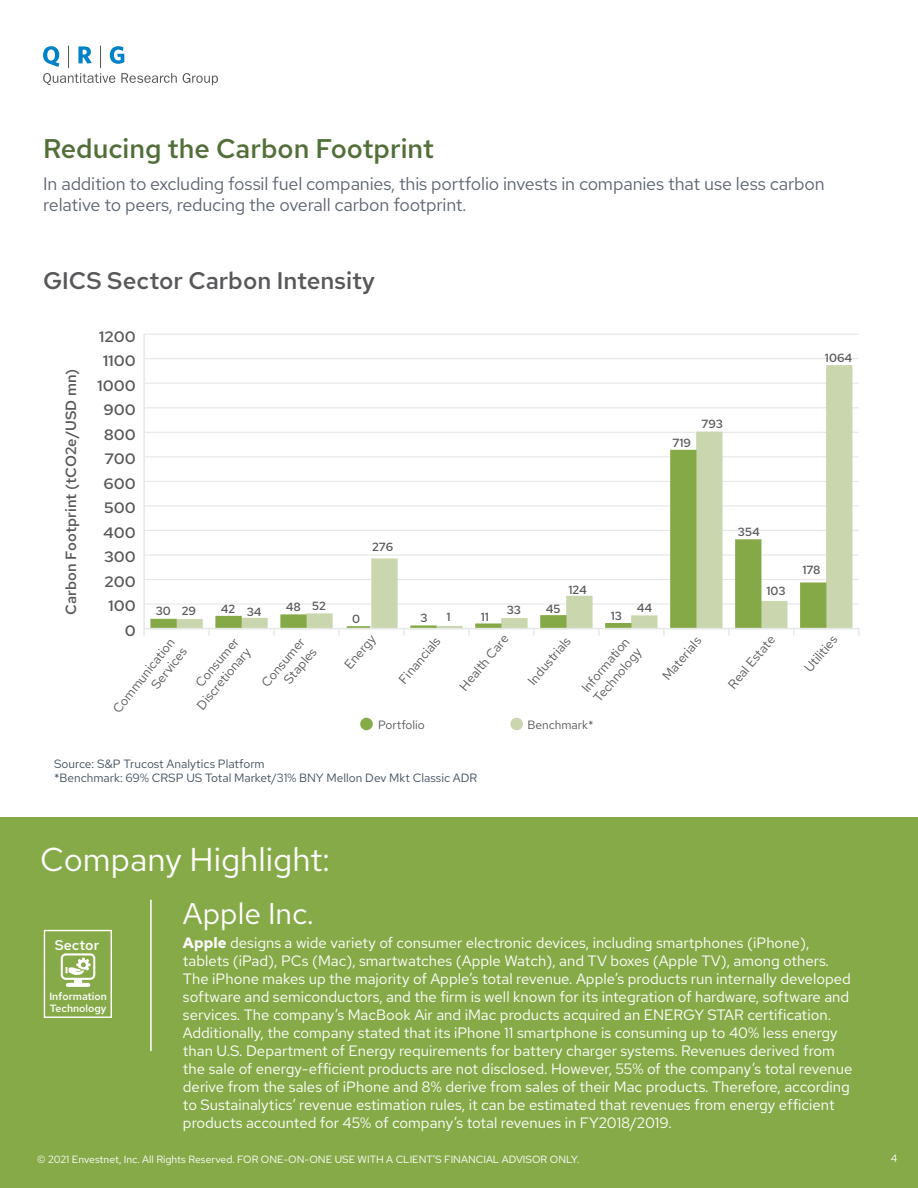
<style>
.page{position:relative;width:918px;height:1188px;background:#fff}
.page>*{position:absolute;margin:0;border:0;box-sizing:border-box;transform-origin:0 0}
.t1{font:33px "Red Hat Text";color:#fff}
.t2{font:30px "Red Hat Text";color:#fff}
.t3{font:500 27px "Red Hat Text";color:#526f39}
.t4{font:500 24px "Red Hat Text";color:#57585a}
.t5{font:18px/21px "Red Hat Text";letter-spacing:-.01em;color:#5e6673}
.t6{font:15px/18px "Red Hat Text";color:#fff}
.t7{font:500 15px "Red Hat Text";color:#57585a;scale:1.08 1}
.t8{font:500 14.85px "Red Hat Text";color:#58595b}
.t9{font:500 14.1px "Red Hat Text";letter-spacing:.005em;color:#fff}
.t10{font:12.9px/15.5px "Red Hat Text";color:#57585a;text-align:right}
.t11{font:12px "Red Hat Text";color:#404f5e}
.t12{font:12px "Red Hat Text";color:#57585a}
.t13{font:500 11.85px "Red Hat Text";color:#57585a}
.t14{font:10.5px "Red Hat Text";color:#fff}
.t15{font:500 10.5px/12px "Red Hat Text";color:#fff}
.s1{font-weight:700}
</style>
<div class="page">
<svg style="left:183px;top:73px;width:35px;height:12px"></svg>
<svg style="left:43px;top:46px;width:134px;height:39px"></svg>
<svg style="left:143px;top:629px;width:2px;height:6px"></svg>
<svg style="left:208px;top:629px;width:2px;height:6px"></svg>
<svg style="left:273px;top:629px;width:2px;height:6px"></svg>
<svg style="left:338px;top:629px;width:2px;height:6px"></svg>
<svg style="left:403px;top:629px;width:2px;height:6px"></svg>
<svg style="left:468px;top:629px;width:2px;height:6px"></svg>
<svg style="left:533px;top:629px;width:2px;height:6px"></svg>
<svg style="left:598px;top:629px;width:2px;height:6px"></svg>
<svg style="left:663px;top:629px;width:2px;height:6px"></svg>
<svg style="left:728px;top:629px;width:2px;height:6px"></svg>
<svg style="left:793px;top:629px;width:2px;height:6px"></svg>
<hr style="left:143px;top:334px;width:2px;height:295px;background:#e6e7e9">
<hr style="left:144px;top:603px;width:715px;height:2px;background:#e6e7e9">
<hr style="left:144px;top:579px;width:715px;height:1px;background:#e6e7e9">
<hr style="left:144px;top:554px;width:715px;height:2px;background:#e6e7e9">
<hr style="left:144px;top:530px;width:715px;height:1px;background:#e6e7e9">
<hr style="left:144px;top:505px;width:715px;height:1px;background:#e6e7e9">
<hr style="left:144px;top:481px;width:715px;height:1px;background:#e6e7e9">
<hr style="left:144px;top:456px;width:715px;height:1px;background:#e6e7e9">
<hr style="left:144px;top:432px;width:715px;height:1px;background:#e6e7e9">
<hr style="left:144px;top:407px;width:715px;height:1px;background:#e6e7e9">
<hr style="left:144px;top:383px;width:715px;height:1px;background:#e6e7e9">
<hr style="left:144px;top:358px;width:715px;height:1px;background:#e6e7e9">
<hr style="left:144px;top:334px;width:715px;height:1px;background:#e6e7e9">
<div style="left:176px;top:619px;width:27px;height:10px;background:#cad6ad"></div>
<div style="left:241px;top:618px;width:27px;height:11px;background:#cad6ad"></div>
<div style="left:306px;top:613px;width:27px;height:16px;background:#cad6ad;border:3px solid #cad6ad"></div>
<div style="left:371px;top:558px;width:27px;height:71px;background:#cad6ad;border:3px solid #cad6ad"></div>
<div style="left:436px;top:626px;width:27px;height:3px;border:3px solid #cad6ad"></div>
<div style="left:501px;top:618px;width:27px;height:11px;background:#cad6ad"></div>
<div style="left:566px;top:596px;width:27px;height:33px;background:#cad6ad;border:3px solid #cad6ad"></div>
<div style="left:631px;top:615px;width:27px;height:14px;background:#cad6ad;border:3px solid #cad6ad"></div>
<div style="left:696px;top:432px;width:27px;height:197px;background:#cad6ad;border:3px solid #cad6ad"></div>
<div style="left:761px;top:601px;width:26px;height:28px;background:#cad6ad"></div>
<div style="left:826px;top:365px;width:26px;height:264px;background:#cad6ad"></div>
<svg style="left:150px;top:619px;width:27px;height:9px"></svg>
<div style="left:215px;top:616px;width:27px;height:13px;background:#86a948;border:3px solid #86a948"></div>
<div style="left:280px;top:614px;width:27px;height:15px;background:#86a948;border:3px solid #86a948"></div>
<hr style="left:347px;top:626px;width:23px;height:3px;background:#86a948">
<svg style="left:437px;top:627px;width:24px;height:1px"></svg>
<div style="left:410px;top:625px;width:27px;height:4px;border:3px solid #86a948"></div>
<svg style="left:475px;top:623px;width:27px;height:5px"></svg>
<div style="left:540px;top:615px;width:27px;height:14px;background:#86a948;border:3px solid #86a948"></div>
<svg style="left:605px;top:623px;width:27px;height:5px"></svg>
<div style="left:670px;top:450px;width:27px;height:179px;background:#86a948;border:3px solid #86a948"></div>
<div style="left:735px;top:539px;width:26px;height:90px;background:#86a948;border:3px solid #86a948"></div>
<div style="left:800px;top:583px;width:26px;height:46px;background:#86a948;border:3px solid #86a948"></div>
<hr style="left:144px;top:628px;width:715px;height:1px;background:#e6e7e9">
<div style="left:360px;top:718px;width:13px;height:12px;background:#87aa49;border-radius:50%"></div>
<div style="left:510px;top:718px;width:13px;height:12px;background:#cbd6ae;border-radius:50%"></div>
<div style="left:0;top:818px;width:918px;height:370px;background:#87aa49"></div>
<hr style="left:150px;top:900px;width:2px;height:151px;background:#fff">
<div style="left:44px;top:930px;width:68px;height:88px;border:1px solid #fff"></div>
<svg style="left:61px;top:953px;width:34px;height:34px"></svg>
<p class="t3" style="left:43px;top:131px;width:392px">Reducing the Carbon Footprint</p>
<p class="t5" style="left:43px;top:173px;width:783px">In addition to excluding fossil fuel companies, this portfolio invests in companies that use less carbon relative to peers, reducing the overall carbon footprint.</p>
<p class="t4" style="left:43px;top:265px;width:334px">GICS Sector Carbon Intensity</p>
<p class="t8" style="left:61px;top:615px;width:248px;rotate:-90deg">Carbon Footprint (tCO2e/USD mn)</p>
<p class="t7" style="left:99px;top:326px;width:36px">1200</p>
<p class="t7" style="left:103px;top:351px;width:32px">1100</p>
<p class="t7" style="left:97px;top:375px;width:37px">1000</p>
<p class="t7" style="left:104px;top:400px;width:31px">900</p>
<p class="t7" style="left:104px;top:425px;width:31px">800</p>
<p class="t7" style="left:104px;top:449px;width:31px">700</p>
<p class="t7" style="left:104px;top:474px;width:31px">600</p>
<p class="t7" style="left:104px;top:498px;width:31px">500</p>
<p class="t7" style="left:103px;top:523px;width:32px">400</p>
<p class="t7" style="left:104px;top:547px;width:31px">300</p>
<p class="t7" style="left:105px;top:572px;width:31px">200</p>
<p class="t13" style="left:372px;top:539px;width:22px">276</p>
<p class="t13" style="left:568px;top:582px;width:20px">124</p>
<p class="t13" style="left:672px;top:435px;width:20px">719</p>
<p class="t13" style="left:701px;top:416px;width:23px">793</p>
<p class="t13" style="left:825px;top:350px;width:29px">1064</p>
<p class="t13" style="left:738px;top:524px;width:23px">354</p>
<p class="t13" style="left:766px;top:583px;width:21px">103</p>
<p class="t13" style="left:802px;top:562px;width:20px">178</p>
<p class="t7" style="left:108px;top:596px;width:27px">100</p>
<p class="t13" style="left:156px;top:603px;width:42px">30 29</p>
<p class="t13" style="left:221px;top:602px;width:42px">42 34</p>
<p class="t13" style="left:286px;top:599px;width:41px">48 52</p>
<p class="t13" style="left:637px;top:600px;width:17px">44</p>
<p class="t13" style="left:507px;top:602px;width:16px">33</p>
<p class="t13" style="left:546px;top:601px;width:16px">45</p>
<p class="t13" style="left:611px;top:608px;width:13px">13</p>
<p class="t13" style="left:481px;top:609px;width:10px">11</p>
<p class="t13" style="left:352px;top:611px;width:9px">0</p>
<p class="t13" style="left:421px;top:610px;width:9px">3</p>
<p class="t13" style="left:447px;top:609px;width:6px">1</p>
<p class="t7" style="left:125px;top:621px;width:12px">0</p>
<p class="t10" style="left:110px;top:706px;width:93px;rotate:-52deg">Communication<br>Services</p>
<p class="t10" style="left:181px;top:693px;width:78px;rotate:-50deg">Consumer<br>Discretionary</p>
<p class="t10" style="left:258px;top:680px;width:61px;rotate:-50deg">Consumer<br>Staples</p>
<p class="t10" style="left:341px;top:662px;width:42px;rotate:-50deg">Energy</p>
<p class="t10" style="left:395px;top:677px;width:58px;rotate:-50deg">Financials</p>
<p class="t10" style="left:456px;top:684px;width:70px;rotate:-50deg">Health Care</p>
<p class="t10" style="left:524px;top:678px;width:60px;rotate:-50deg">Industrials</p>
<p class="t10" style="left:578px;top:685px;width:68px;text-align:left;rotate:-50deg">Information<br>Technology</p>
<p class="t10" style="left:659px;top:673px;width:54px;rotate:-50deg">Materials</p>
<p class="t10" style="left:725px;top:682px;width:66px;rotate:-50deg">Real Estate</p>
<p class="t10" style="left:801px;top:665px;width:45px;rotate:-50deg">Utilities</p>
<p class="t12" style="left:378px;top:717px;width:48px">Portfolio</p>
<p class="t12" style="left:527px;top:717px;width:68px">Benchmark*</p>
<p class="t11" style="left:54px;top:756px;width:212px">Source: S&amp;P Trucost Analytics Platform</p>
<p class="t11" style="left:54px;top:770px;width:425px">*Benchmark: 69% CRSP US Total Market/31% BNY Mellon Dev Mkt Classic ADR</p>
<p class="t1" style="left:40px;top:838px;width:291px">Company Highlight:</p>
<p class="t2" style="left:183px;top:894px;width:132px">Apple Inc.</p>
<p class="t6" style="left:183px;top:933px;width:671px"><span class="s1">Apple</span> designs a wide variety of consumer electronic devices, including smartphones (iPhone), tablets (iPad), PCs (Mac), smartwatches (Apple Watch), and TV boxes (Apple TV), among others.<br>The iPhone makes up the majority of Apple’s total revenue. Apple’s products run internally developed software and semiconductors, and the firm is well known for its integration of hardware, software and services. The company’s MacBook Air and iMac products acquired an ENERGY STAR certification.<br>Additionally, the company stated that its iPhone 11 smartphone is consuming up to 40% less energy than U.S. Department of Energy requirements for battery charger systems. Revenues derived from the sale of energy-efficient products are not disclosed. However, 55% of the company’s total revenue derive from the sales of iPhone and 8% derive from sales of their Mac products. Therefore, according to Sustainalytics’ revenue estimation rules, it can be estimated that revenues from energy efficient products accounted for 45% of company’s total revenues in FY2018/2019.</p>
<p class="t9" style="left:55px;top:935px;width:46px">Sector</p>
<p class="t15" style="left:49px;top:990px;width:59px">Information<br>Technology</p>
<p class="t14" style="left:37px;top:1153px;width:544px">© 2021 Envestnet, Inc. All Rights Reserved. FOR ONE-ON-ONE USE WITH A CLIENT’S FINANCIAL ADVISOR ONLY.</p>
<p class="t14" style="left:891px;top:1151px;width:8px">4</p>
</div>
